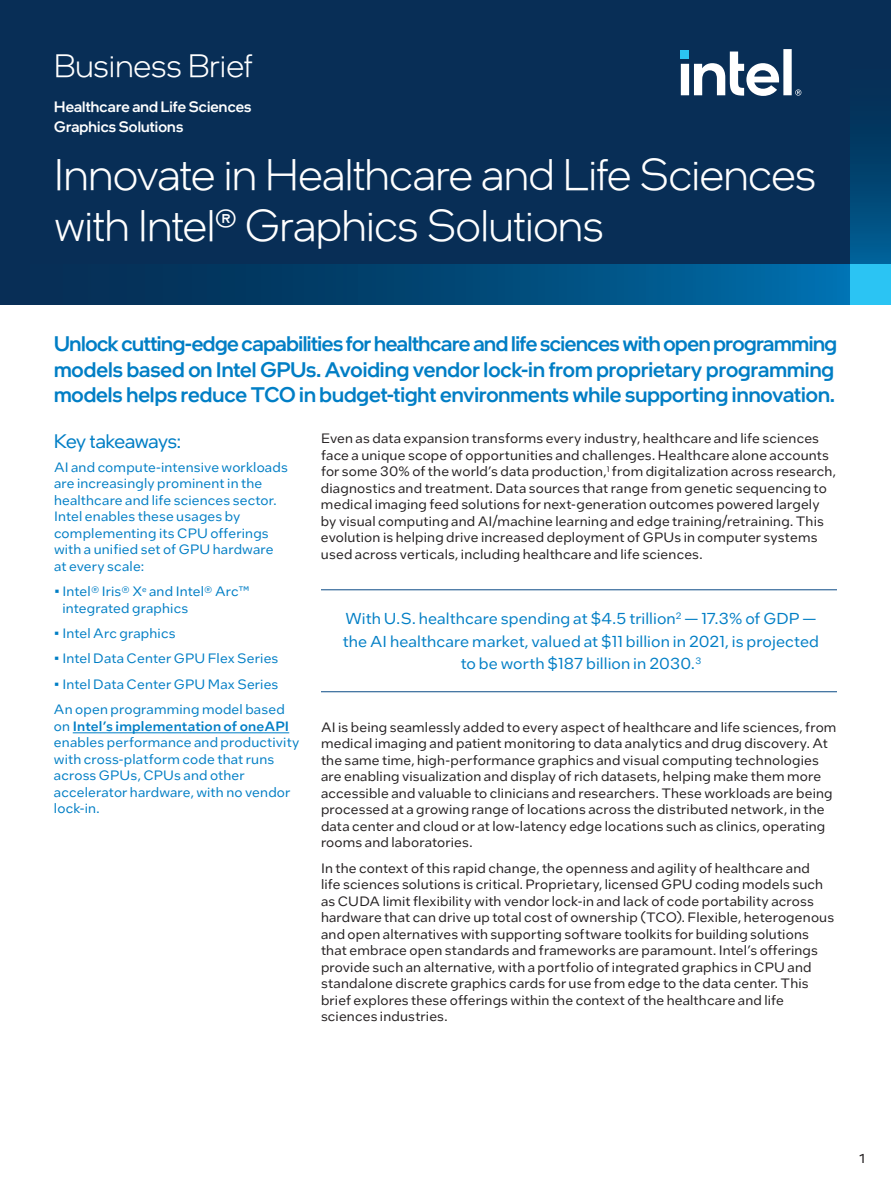
<style>
.page{position:relative;width:891px;height:1188px;background:#fff}
.page>*{position:absolute;margin:0;border:0;box-sizing:border-box;transform-origin:0 0}
.t1{font:300 45px/51px "Intel One Display";letter-spacing:-.01em;color:#fff}
.t2{font:300 33px "Intel One Display";color:#fff}
.t3{font:500 21px/25.2px "Intel One Display";letter-spacing:-.005em;color:#007ec5}
.t4{font:19.5px "Intel One Display";letter-spacing:-.02em;color:#007ec5}
.t5{font:15.75px/22.5px "Intel One Text";letter-spacing:.005em;color:#007ec5;text-align:center}
.t6{font:500 15px/19.2px "Intel One Display";letter-spacing:.01em;color:#fff}
.t7{font:13.5px/16.5px "Intel One Text";letter-spacing:.01em;color:#231f20}
.t8{font:13.5px/16.5px "Intel One Text";letter-spacing:.015em;color:#007ec5}
.t9{font:13.5px "Intel Clear";color:#231f20}
.s1{font-weight:500}
</style>
<div class="page">
<div style="left:0;top:0;width:891px;height:305px;background:#082e56"></div>
<div style="left:0;top:264px;width:891px;height:41px;background:linear-gradient(to right,#052549,#006fab)"></div>
<svg style="left:850px;top:134px;width:41px;height:130px"></svg>
<svg style="left:681px;top:49px;width:120px;height:47px"></svg>
<div style="left:850px;top:264px;width:41px;height:41px;background:#2bc4f3"></div>
<hr style="left:73px;top:732px;width:216px;height:1px;background:#007ec5">
<hr style="left:321px;top:589px;width:516px;height:1px;background:#0b4b86">
<hr style="left:321px;top:691px;width:516px;height:1px;background:#0b4b86">
<h2 class="t2" style="left:54px;top:45px;width:200px">Business Brief</h2>
<p class="t6" style="left:54px;top:97px;width:199px">Healthcare and Life Sciences<br>Graphics Solutions</p>
<h1 class="t1" style="left:54px;top:149px;width:763px">Innovate in Healthcare and Life Sciences with Intel® Graphics Solutions</h1>
<p class="t3" style="left:54px;top:331px;width:785px">Unlock cutting-edge capabilities for healthcare and life sciences with open programming models based on Intel GPUs. Avoiding vendor lock-in from proprietary programming models helps reduce TCO in budget-tight environments while supporting innovation.</p>
<h3 class="t4" style="left:54px;top:430px;width:128px">Key takeaways:</h3>
<p class="t8" style="left:54px;top:458px;width:235px">AI and compute-intensive workloads are increasingly prominent in the healthcare and life sciences sector.<br>Intel enables these usages by complementing its CPU offerings with a unified set of GPU hardware at every scale:</p>
<p class="t8" style="left:62px;top:583px;width:188px;text-indent:-8px">• Intel® Iris® X<sup>e</sup> and Intel® Arc™ integrated graphics</p>
<p class="t8" style="left:54px;top:625px;width:123px">• Intel Arc graphics</p>
<p class="t8" style="left:54px;top:650px;width:226px">• Intel Data Center GPU Flex Series</p>
<p class="t8" style="left:54px;top:671px;width:232px;line-height:25.3px">• Intel Data Center GPU Max Series<br>An open programming model based</p>
<p class="t8" style="left:54px;top:717px;width:247px">on <span class="s1">Intel’s implementation of oneAPI </span>enables performance and productivity with cross-platform code that runs across GPUs, CPUs and other accelerator hardware, with no vendor lock-in.</p>
<p class="t7" style="left:321px;top:718px;width:517px">AI is being seamlessly added to every aspect of healthcare and life sciences, from medical imaging and patient monitoring to data analytics and drug discovery. At the same time, high-performance graphics and visual computing technologies are enabling visualization and display of rich datasets, helping make them more accessible and valuable to clinicians and researchers. These workloads are being processed at a growing range of locations across the distributed network, in the data center and cloud or at low-latency edge locations such as clinics, operating rooms and laboratories.</p>
<p class="t7" style="left:321px;top:859px;width:515px">In the context of this rapid change, the openness and agility of healthcare and<br>life sciences solutions is critical. Proprietary, licensed GPU coding models such as CUDA limit flexibility with vendor lock-in and lack of code portability across hardware that can drive up total cost of ownership (TCO). Flexible, heterogenous and open alternatives with supporting software toolkits for building solutions that embrace open standards and frameworks are paramount. Intel’s offerings provide such an alternative, with a portfolio of integrated graphics in CPU and standalone discrete graphics cards for use from edge to the data center. This brief explores these offerings within the context of the healthcare and life sciences industries.</p>
<p class="t7" style="left:321px;top:430px;width:516px">Even as data expansion transforms every industry, healthcare and life sciences face a unique scope of opportunities and challenges. Healthcare alone accounts for some 30% of the world’s data production,<sup>1</sup> from digitalization across research, diagnostics and treatment. Data sources that range from genetic sequencing to medical imaging feed solutions for next-generation outcomes powered largely by visual computing and AI/machine learning and edge training/retraining. This evolution is helping drive increased deployment of GPUs in computer systems used across verticals, including healthcare and life sciences.</p>
<p class="t5" style="left:343px;top:607px;width:478px">With U.S. healthcare spending at $4.5 trillion<sup>2</sup> — 17.3% of GDP — the AI healthcare market, valued at $11 billion in 2021, is projected to be worth $187 billion in 2030.<sup>3</sup></p>
<p class="t9" style="left:858px;top:1149px;width:10px">1</p>
</div>
